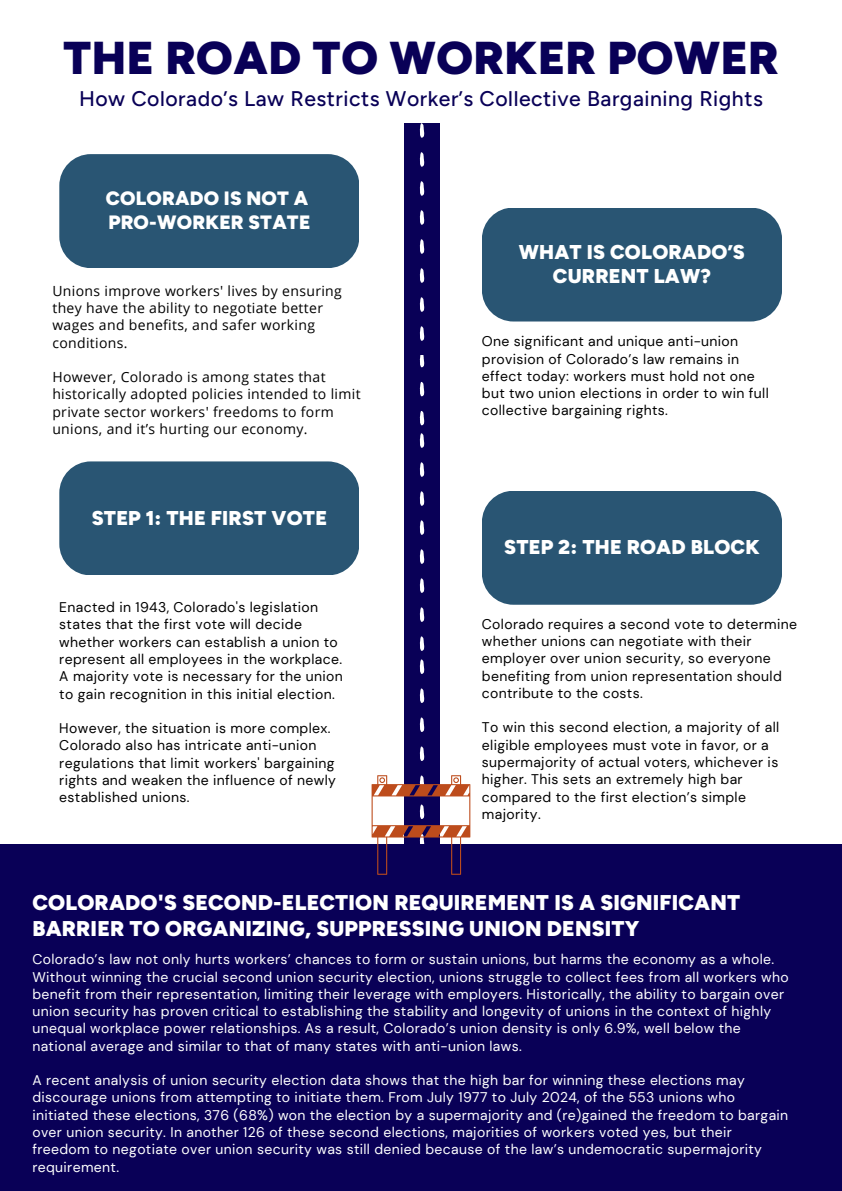
<style>
.page{position:relative;width:842px;height:1191px;background:#fff}
.page>*{position:absolute;margin:0;border:0;box-sizing:border-box;transform-origin:0 0}
.t1{font:900 46px "Figtree";letter-spacing:.01em;color:#090057}
.t2{font:900 21.4px/26.2px "Figtree";letter-spacing:.01em;color:#fff}
.t3{font:500 21.2px "Figtree";letter-spacing:.025em;color:#090057}
.t4{font:900 20px/24.8px "Figtree";letter-spacing:.01em;color:#fff;text-align:center}
.t5{font:900 19.3px/23.9px "Figtree";letter-spacing:.01em;color:#fff}
.t6{font:14px/17.2px "DM Sans";letter-spacing:.025em;color:#fff}
.t7{font:14px/17.2px "DM Sans";letter-spacing:.025em;color:#000}
.t8{font:14px/17.2px "Open Sans";letter-spacing:.025em;color:#000}
</style>
<div class="page">
<div style="left:404px;top:208px;width:36px;height:231px;background:#090057"></div>
<div style="left:404px;top:433px;width:36px;height:231px;background:#090057"></div>
<svg style="left:420px;top:433px;width:4px;height:218px"></svg>
<div style="left:0;top:844px;width:842px;height:346px;background:#090057"></div>
<svg style="left:372px;top:659px;width:98px;height:216px"></svg>
<div style="left:59px;top:154px;width:300px;height:114px;background:#295573;border-radius:31px"></div>
<div style="left:404px;top:123px;width:36px;height:231px;background:#090057"></div>
<svg style="left:420px;top:123px;width:4px;height:302px"></svg>
<div style="left:482px;top:207px;width:300px;height:114px;background:#295573;border-radius:32px"></div>
<div style="left:59px;top:461px;width:300px;height:114px;background:#295573;border-radius:31px"></div>
<div style="left:482px;top:490px;width:300px;height:114px;background:#295573;border-radius:32px"></div>
<p class="t1" style="left:63px;top:31px;width:717px">THE ROAD TO WORKER POWER</p>
<h3 class="t3" style="left:79px;top:86px;width:685px">How Colorado’s Law Restricts Worker’s Collective Bargaining Rights</h3>
<p class="t5" style="left:106px;top:186px;width:206px">COLORADO IS NOT A<br>PRO-WORKER STATE</p>
<p class="t8" style="left:52px;top:282px;width:291px">Unions improve workers' lives by ensuring they have the ability to negotiate better wages and benefits, and safer working conditions.</p>
<h2 class="t8" style="left:52px;top:368px;width:310px">However, Colorado is among states that historically adopted policies intended to limit private sector workers' freedoms to form unions, and it’s hurting our economy.</h2>
<p class="t4" style="left:92px;top:505px;width:237px">STEP 1: THE FIRST VOTE</p>
<p class="t7" style="left:59px;top:598px;width:285px">Enacted in 1943, Colorado's legislation states that the first vote will decide whether workers can establish a union to represent all employees in the workplace.<br>A majority vote is necessary for the union to gain recognition in this initial election.</p>
<p class="t7" style="left:59px;top:719px;width:278px">However, the situation is more complex.<br>Colorado also has intricate anti-union regulations that limit workers' bargaining rights and weaken the influence of newly established unions.</p>
<h1 class="t4" style="left:519px;top:239px;width:227px">WHAT IS COLORADO’S<br>CURRENT LAW?</h1>
<h2 class="t7" style="left:482px;top:333px;width:288px">One significant and unique anti-union provision of Colorado’s law remains in effect today: workers must hold not one but two union elections in order to win full collective bargaining rights.</h2>
<p class="t4" style="left:504px;top:534px;width:257px">STEP 2: THE ROAD BLOCK</p>
<p class="t7" style="left:482px;top:615px;width:317px">Colorado requires a second vote to determine whether unions can negotiate with their employer over union security, so everyone benefiting from union representation should contribute to the costs.</p>
<p class="t7" style="left:482px;top:719px;width:299px">To win this second election, a majority of all eligible employees must vote in favor, or a supermajority of actual voters, whichever is higher. This sets an extremely high bar compared to the first election’s simple majority.</p>
<h2 class="t2" style="left:32px;top:889px;width:709px">COLORADO'S SECOND-ELECTION REQUIREMENT IS A SIGNIFICANT<br>BARRIER TO ORGANIZING, SUPPRESSING UNION DENSITY</h2>
<h2 class="t6" style="left:32px;top:950px;width:758px">Colorado’s law not only hurts workers’ chances to form or sustain unions, but harms the economy as a whole.<br>Without winning the crucial second union security election, unions struggle to collect fees from all workers who benefit from their representation, limiting their leverage with employers. Historically, the ability to bargain over union security has proven critical to establishing the stability and longevity of unions in the context of highly unequal workplace power relationships. As a result, Colorado’s union density is only 6.9%, well below the national average and similar to that of many states with anti-union laws.</h2>
<p class="t6" style="left:32px;top:1071px;width:757px">A recent analysis of union security election data shows that the high bar for winning these elections may discourage unions from attempting to initiate them. From July 1977 to July 2024, of the 553 unions who initiated these elections, 376 (68%) won the election by a supermajority and (re)gained the freedom to bargain over union security. In another 126 of these second elections, majorities of workers voted yes, but their freedom to negotiate over union security was still denied because of the law’s undemocratic supermajority requirement.</p>
</div>
